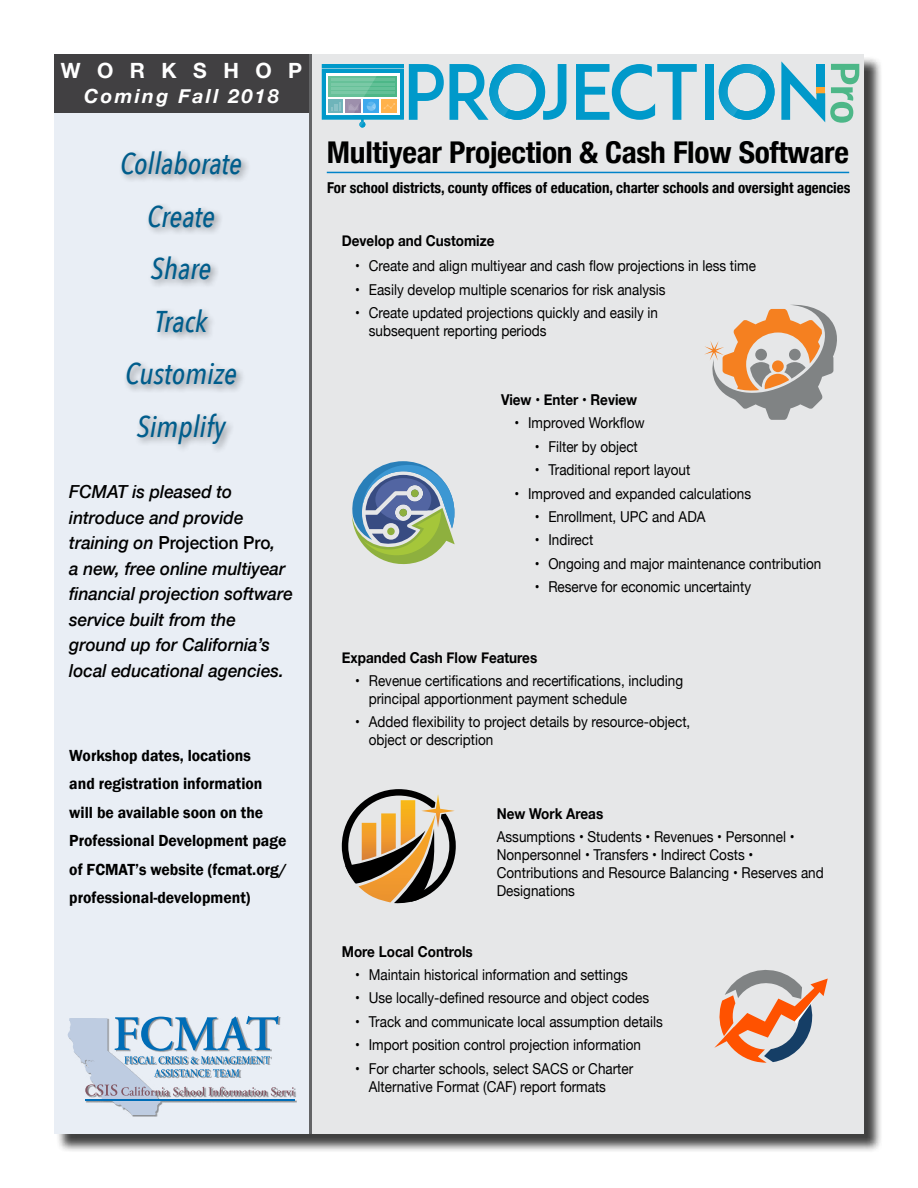
<style>
.page{position:relative;width:918px;height:1188px;background:#fff}
.page>*{position:absolute;margin:0;border:0;box-sizing:border-box;transform-origin:0 0}
.t1{font:italic 500 30px "Avenir Next Condensed";color:#005d8c}
.Head_1{font:700 condensed 30px "Helvetica Neue";letter-spacing:-.01em;color:#000;scale:1.05 1}
.Head_1-2{font:700 21px "Helvetica Neue";letter-spacing:.785em;color:#fff}
.Head_1-3{font:italic 700 19.5px "Helvetica Neue";letter-spacing:.12em;color:#fff}
.Body_sidebar{font:italic 500 18px/25.5px "Helvetica Neue";color:#000;scale:.95 1}
.Body_sidebar-2{font:600 16.5px/28.5px "Franklin Gothic";color:#000;scale:.95 1}
.Body{font:15px/18px "Helvetica Neue";color:#000;scale:.9 1}
.t2{font:700 condensed 15px "Helvetica Neue";color:#000}
.Head_4{font:700 15px "Helvetica Neue";color:#000;scale:.9 1}
.Head_2{font:700 15px "Helvetica Neue";color:#000;scale:.9 1}
.s1{font-style:normal}
</style>
<div class="page">
<div style="left:56px;top:56px;width:827px;height:1097px;background:#000;opacity:.75"></div>
<div style="left:54px;top:54px;width:810px;height:1080px;background:#e6e7e8"></div>
<div style="left:54px;top:54px;width:258px;height:1080px;background:#e9eef5"></div>
<hr style="left:309px;top:54px;width:3px;height:1080px;background:#636466">
<hr style="left:327px;top:172px;width:522px;height:1px;background:#0083c9">
<div style="left:118px;top:148px;width:133px;height:306px;background:#000;opacity:.44"></div>
<div style="left:69px;top:1017px;width:228px;height:100px;background:#000;opacity:.39"></div>
<svg style="left:68px;top:1016px;width:228px;height:99px"></svg>
<hr style="left:85px;top:1099px;width:210px;height:2px;background:#006db7">
<svg style="left:342px;top:789px;width:114px;height:114px"></svg>
<svg style="left:352px;top:461px;width:103px;height:104px"></svg>
<svg style="left:714px;top:970px;width:114px;height:93px"></svg>
<svg style="left:704px;top:305px;width:133px;height:115px"></svg>
<div style="left:54px;top:54px;width:255px;height:59px;background:#414042"></div>
<div style="left:322px;top:70px;width:81px;height:49px;background:#0099ca"></div>
<div style="left:322px;top:69px;width:82px;height:51px;border:1px solid #0099ca"></div>
<div style="left:326px;top:73px;width:74px;height:42px;background:#fff"></div>
<div style="left:322px;top:64px;width:82px;height:4px;border:1px solid #0099ca"></div>
<svg style="left:378px;top:76px;width:19px;height:21px"></svg>
<hr style="left:331px;top:79px;width:63px;height:2px;background:#63c097">
<hr style="left:331px;top:83px;width:63px;height:2px;background:#63c097">
<hr style="left:331px;top:87px;width:63px;height:3px;background:#63c097">
<hr style="left:331px;top:91px;width:63px;height:3px;background:#63c097">
<div style="left:364px;top:99px;width:15px;height:14px;background:#3ea9ec"></div>
<div style="left:382px;top:99px;width:15px;height:14px;background:#ffb24c"></div>
<svg style="left:384px;top:103px;width:11px;height:6px"></svg>
<svg style="left:326px;top:76px;width:52px;height:52px"></svg>
<svg style="left:409px;top:64px;width:35px;height:56px"></svg>
<svg style="left:450px;top:64px;width:116px;height:56px"></svg>
<svg style="left:576px;top:64px;width:121px;height:56px"></svg>
<div style="left:705px;top:64px;width:9px;height:56px;background:#0099ca"></div>
<svg style="left:719px;top:64px;width:56px;height:56px"></svg>
<svg style="left:781px;top:61px;width:78px;height:62px"></svg>
<p class="Head_1-2" style="left:61px;top:54px;width:243px">WORKSHOP</p>
<p class="Head_1-3" style="left:84px;top:80px;width:196px">Coming Fall 2018</p>
<p class="t1" style="left:120px;top:146px;width:123px">Collaborate</p>
<p class="t1" style="left:147px;top:198px;width:69px">Create</p>
<p class="t1" style="left:151px;top:251px;width:62px">Share</p>
<p class="t1" style="left:155px;top:303px;width:54px">Track</p>
<p class="t1" style="left:125px;top:356px;width:114px">Customize</p>
<p class="t1" style="left:137px;top:408px;width:90px">Simplify</p>
<p class="Body_sidebar" style="left:69px;top:478px;width:237px">FCMAT is pleased to introduce and provide training on <span class="s1">Projection Pro</span>,<br>a new, free online multiyear financial projection software service built from the ground up for California’s local educational agencies.</p>
<p class="Body_sidebar-2" style="left:69px;top:741px;width:231px">Workshop dates, locations<br>and registration information will be available soon on the<br>Professional Development page of FCMAT’s website (fcmat.org/ professional-development)</p>
<p class="Head_1" style="left:327px;top:127px;width:499px">Multiyear Projection &amp; Cash Flow Software</p>
<p class="t2" style="left:327px;top:176px;width:525px">For school districts, county offices of education, charter schools and oversight agencies</p>
<p class="Head_2" style="left:342px;top:229px;width:171px">Develop and Customize</p>
<p class="Body" style="left:355px;top:258px;width:447px">• Create and align multiyear and cash flow projections in less time</p>
<p class="Body" style="left:355px;top:281px;width:346px">• Easily develop multiple scenarios for risk analysis</p>
<p class="Body" style="left:369px;top:305px;width:323px;text-indent:-14px">• Create updated projections quickly and easily in subsequent reporting periods</p>
<p class="Head_4" style="left:501px;top:388px;width:153px">View • Enter • Review</p>
<p class="Body" style="left:515px;top:415px;width:146px">• Improved Workflow</p>
<p class="Body" style="left:535px;top:438px;width:116px">• Filter by object</p>
<p class="Body" style="left:535px;top:462px;width:174px">• Traditional report layout</p>
<p class="Body" style="left:515px;top:485px;width:264px">• Improved and expanded calculations</p>
<p class="Body" style="left:535px;top:509px;width:191px">• Enrollment, UPC and ADA</p>
<p class="Body" style="left:535px;top:532px;width:67px">• Indirect</p>
<p class="Body" style="left:535px;top:555px;width:320px">• Ongoing and major maintenance contribution</p>
<p class="Body" style="left:535px;top:579px;width:242px">• Reserve for economic uncertainty</p>
<p class="Head_4" style="left:342px;top:646px;width:219px">Expanded Cash Flow Features</p>
<p class="Body" style="left:369px;top:673px;width:351px;text-indent:-14px">• Revenue certifications and recertifications, including principal apportionment payment schedule</p>
<p class="Body" style="left:369px;top:714px;width:359px;text-indent:-14px">• Added flexibility to project details by resource-object, object or description</p>
<p class="Head_4" style="left:497px;top:801px;width:120px">New Work Areas</p>
<p class="Body" style="left:497px;top:828px;width:365px">Assumptions • Students • Revenues • Personnel • Nonpersonnel • Transfers • Indirect Costs • Contributions and Resource Balancing • Reserves and Designations</p>
<p class="Head_4" style="left:342px;top:939px;width:147px">More Local Controls</p>
<p class="Body" style="left:355px;top:966px;width:304px">• Maintain historical information and settings</p>
<p class="Body" style="left:355px;top:990px;width:328px">• Use locally-defined resource and object codes</p>
<p class="Body" style="left:355px;top:1013px;width:343px">• Track and communicate local assumption details</p>
<p class="Body" style="left:355px;top:1037px;width:319px">• Import position control projection information</p>
<p class="Body" style="left:369px;top:1060px;width:295px;text-indent:-14px">• For charter schools, select SACS or Charter<br>Alternative Format (CAF) report formats</p>
</div>
